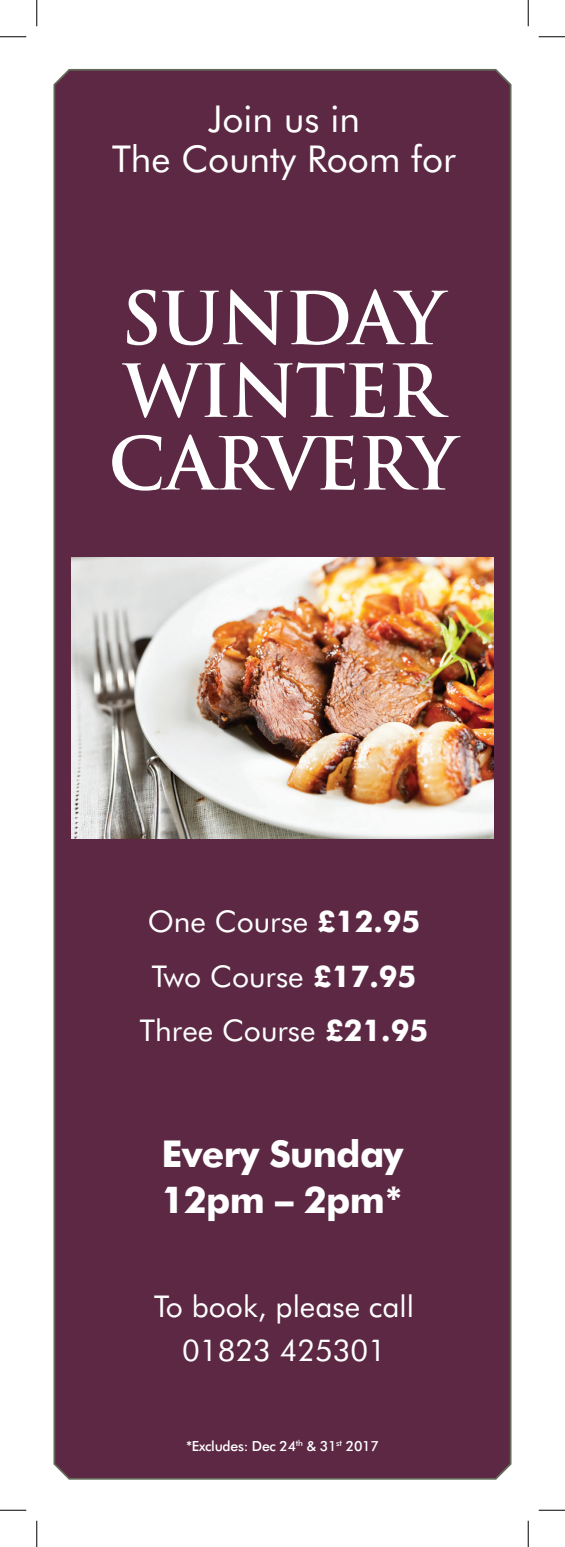
<style>
.page{position:relative;width:565px;height:1547px;background:#fff}
.page>*{position:absolute;margin:0;border:0;box-sizing:border-box;transform-origin:0 0}
.t1{font:700 71.05px/72.6px "Trajan";letter-spacing:-.02em;color:#fff}
.t2{font:36.93px/40.4px "Futura BT";color:#fff;text-align:center}
.t3{font:700 36.93px/45.7px "Futura BT";letter-spacing:-.02em;color:#fff}
.t4{font:29.93px/54.4px "Futura BT";color:#fff;text-align:center}
.t5{font:500 14px "Futura BT";letter-spacing:-.02em;color:#fff}
.s1{font-weight:700}
</style>
<div class="page">
<div style="left:53px;top:69px;width:459px;height:1411px;background:#5c2844"></div>
<img style="left:72px;top:558px;width:421px;height:280px">
<svg style="left:0;top:36px;width:26px;height:1px"></svg>
<svg style="left:538px;top:36px;width:27px;height:1px"></svg>
<svg style="left:0;top:1510px;width:26px;height:1px"></svg>
<svg style="left:538px;top:1510px;width:27px;height:1px"></svg>
<svg style="left:36px;top:0;width:1px;height:26px"></svg>
<svg style="left:36px;top:1521px;width:1px;height:26px"></svg>
<svg style="left:528px;top:0;width:1px;height:26px"></svg>
<svg style="left:528px;top:1521px;width:1px;height:26px"></svg>
<p class="t2" style="left:112px;top:98px;width:345px">Join us in<br>The County Room for</p>
<p class="t1" style="left:108px;top:282px;width:350px">SUNDAY<br>WINTER<br>CARVERY</p>
<p class="t4" style="left:148px;top:894px;width:274px">One Course <span class="s1">£12.95</span></p>
<p class="t4" style="left:140px;top:948px;width:290px">Two Course <span class="s1">£17.95<br></span>Three Course <span class="s1">£21.95</span></p>
<p class="t3" style="left:161px;top:1130px;width:243px">Every Sunday<br>12pm – 2pm*</p>
<p class="t4" style="left:154px;top:1284px;width:261px;line-height:43.9px">To book, please call<br>01823 425301</p>
<p class="t5" style="left:186px;top:1437px;width:194px">*Excludes: Dec 24<sup>th</sup> &amp; 31<sup>st</sup> 2017</p>
</div>
